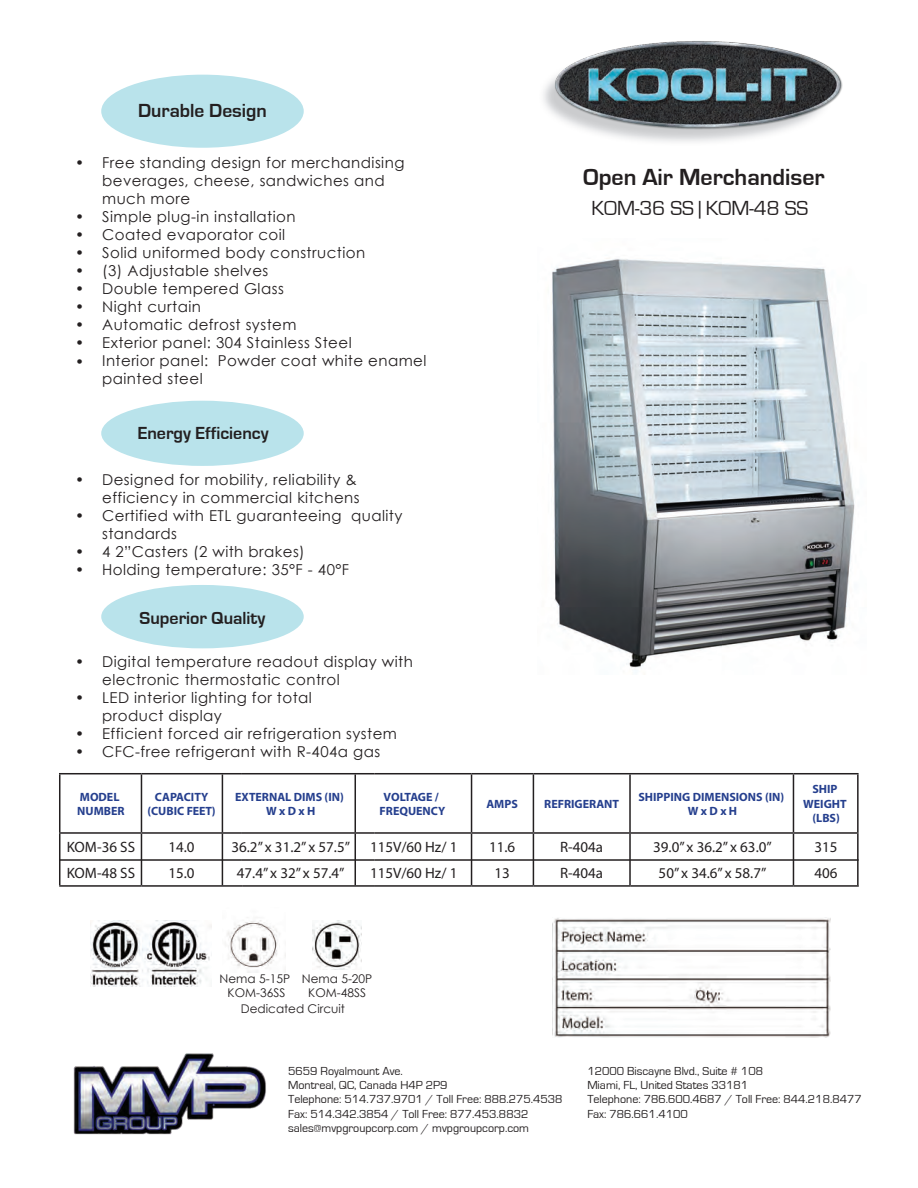
<style>
.page{position:relative;width:918px;height:1188px;background:#fff}
.page>*{position:absolute;margin:0;border:0;box-sizing:border-box;transform-origin:0 0}
.t1{font:700 24px "Eurostile";color:#231f20}
.t2{font:21px "Eurostile";color:#231f20}
.t3{font:700 19.5px "Eurostile";color:#231f20}
.t4{font:700 18px "Eurostile";color:#231f20}
.t5{font:15px/18px "Century Gothic";letter-spacing:.03em;color:#231f20}
.t6{font:15px "Myriad Pro";color:#231f20}
.t7{font:12px/14.4px "Eurostile";color:#231f20}
.t8{font:700 12px/14.4px "Myriad Pro";color:#253f8e;text-align:center}
.t9{font:12px/14.4px "Century Gothic";color:#231f20;text-align:center}
</style>
<div class="page">
<div style="left:101px;top:585px;width:203px;height:63px;background:#b9e3eb;border-radius:50%"></div>
<div style="left:101px;top:401px;width:203px;height:65px;background:#b9e3eb;border-radius:50%"></div>
<div style="left:101px;top:75px;width:203px;height:73px;background:#b9e3eb;border-radius:50%"></div>
<img style="left:552px;top:258px;width:303px;height:410px">
<img style="left:90px;top:921px;width:121px;height:65px">
<hr style="left:59px;top:773px;width:82px;height:1px;background:#231f20">
<hr style="left:59px;top:774px;width:1px;height:58px;background:#231f20">
<hr style="left:141px;top:773px;width:101px;height:1px;background:#231f20">
<hr style="left:141px;top:774px;width:1px;height:58px;background:#231f20">
<hr style="left:242px;top:773px;width:133px;height:1px;background:#231f20">
<hr style="left:222px;top:774px;width:1px;height:58px;background:#231f20">
<hr style="left:375px;top:773px;width:97px;height:1px;background:#231f20">
<hr style="left:355px;top:774px;width:1px;height:58px;background:#231f20">
<hr style="left:472px;top:773px;width:61px;height:1px;background:#231f20">
<hr style="left:471px;top:774px;width:1px;height:58px;background:#231f20">
<hr style="left:533px;top:773px;width:97px;height:1px;background:#231f20">
<hr style="left:533px;top:774px;width:1px;height:58px;background:#231f20">
<hr style="left:630px;top:773px;width:163px;height:1px;background:#231f20">
<hr style="left:629px;top:774px;width:2px;height:58px;background:#231f20">
<hr style="left:793px;top:773px;width:66px;height:1px;background:#231f20">
<hr style="left:793px;top:774px;width:1px;height:58px;background:#231f20">
<hr style="left:857px;top:774px;width:2px;height:58px;background:#231f20">
<hr style="left:59px;top:832px;width:82px;height:2px;background:#231f20">
<hr style="left:59px;top:834px;width:1px;height:51px;background:#231f20">
<hr style="left:141px;top:832px;width:101px;height:2px;background:#231f20">
<hr style="left:141px;top:834px;width:1px;height:51px;background:#231f20">
<hr style="left:242px;top:832px;width:133px;height:2px;background:#231f20">
<hr style="left:222px;top:834px;width:1px;height:51px;background:#231f20">
<hr style="left:375px;top:832px;width:97px;height:2px;background:#231f20">
<hr style="left:355px;top:834px;width:1px;height:51px;background:#231f20">
<hr style="left:472px;top:832px;width:61px;height:2px;background:#231f20">
<hr style="left:471px;top:834px;width:1px;height:51px;background:#231f20">
<hr style="left:533px;top:832px;width:97px;height:2px;background:#231f20">
<hr style="left:533px;top:834px;width:1px;height:51px;background:#231f20">
<hr style="left:630px;top:832px;width:163px;height:2px;background:#231f20">
<hr style="left:629px;top:834px;width:2px;height:51px;background:#231f20">
<hr style="left:793px;top:832px;width:66px;height:2px;background:#231f20">
<hr style="left:793px;top:834px;width:1px;height:51px;background:#231f20">
<hr style="left:857px;top:834px;width:2px;height:51px;background:#231f20">
<hr style="left:59px;top:859px;width:82px;height:2px;background:#231f20">
<hr style="left:141px;top:859px;width:101px;height:2px;background:#231f20">
<hr style="left:242px;top:859px;width:133px;height:2px;background:#231f20">
<hr style="left:375px;top:859px;width:97px;height:2px;background:#231f20">
<hr style="left:472px;top:859px;width:61px;height:2px;background:#231f20">
<hr style="left:533px;top:859px;width:97px;height:2px;background:#231f20">
<hr style="left:630px;top:859px;width:163px;height:2px;background:#231f20">
<hr style="left:793px;top:859px;width:66px;height:2px;background:#231f20">
<hr style="left:59px;top:885px;width:83px;height:2px;background:#231f20">
<hr style="left:142px;top:885px;width:100px;height:2px;background:#231f20">
<hr style="left:242px;top:885px;width:133px;height:2px;background:#231f20">
<hr style="left:375px;top:885px;width:97px;height:2px;background:#231f20">
<hr style="left:472px;top:885px;width:62px;height:2px;background:#231f20">
<hr style="left:534px;top:885px;width:96px;height:2px;background:#231f20">
<hr style="left:630px;top:885px;width:164px;height:2px;background:#231f20">
<hr style="left:794px;top:885px;width:65px;height:2px;background:#231f20">
<img style="left:554px;top:917px;width:277px;height:120px">
<img style="left:227px;top:920px;width:53px;height:53px">
<img style="left:555px;top:41px;width:288px;height:88px">
<img style="left:73px;top:1053px;width:193px;height:82px">
<img style="left:313px;top:921px;width:48px;height:48px">
<h3 class="t3" style="left:138px;top:100px;width:130px">Durable Design</h3>
<p class="t5" style="left:102px;top:153px;width:304px;text-indent:-27px">• Free standing design for merchandising beverages, cheese, sandwiches and much more</p>
<p class="t5" style="left:75px;top:207px;width:222px">• Simple plug-in installation</p>
<p class="t5" style="left:75px;top:225px;width:212px">• Coated evaporator coil</p>
<p class="t5" style="left:75px;top:243px;width:292px">• Solid uniformed body construction</p>
<p class="t5" style="left:75px;top:261px;width:195px">• (3) Adjustable shelves</p>
<p class="t5" style="left:75px;top:279px;width:210px">• Double tempered Glass</p>
<p class="t5" style="left:75px;top:297px;width:127px">• Night curtain</p>
<p class="t5" style="left:75px;top:315px;width:223px">• Automatic defrost system</p>
<p class="t5" style="left:102px;top:333px;width:326px;text-indent:-27px">• Exterior panel: 304 Stainless Steel<br>Interior panel: Powder coat white enamel painted steel</p>
<p class="t5" style="left:75px;top:352px;width:11px">•</p>
<p class="t4" style="left:138px;top:424px;width:132px">Energy Efficiency</p>
<p class="t5" style="left:75px;top:470px;width:286px;text-align:right">• Designed for mobility, reliability &amp; efficiency in commercial kitchens</p>
<p class="t5" style="left:102px;top:506px;width:302px;text-indent:-27px">• Certified with ETL guaranteeing quality standards</p>
<p class="t5" style="left:75px;top:542px;width:231px">• 4 2”Casters (2 with brakes)</p>
<p class="t5" style="left:75px;top:560px;width:276px">• Holding temperature: 35°F - 40°F</p>
<p class="t4" style="left:140px;top:609px;width:127px">Superior Quality</p>
<p class="t5" style="left:102px;top:652px;width:312px;text-indent:-27px">• Digital temperature readout display with electronic thermostatic control</p>
<p class="t5" style="left:102px;top:688px;width:211px;text-indent:-27px">• LED interior lighting for total product display</p>
<p class="t5" style="left:75px;top:724px;width:323px">• Efficient forced air refrigeration system</p>
<p class="t5" style="left:75px;top:742px;width:307px">• CFC-free refrigerant with R-404a gas</p>
<h1 class="t1" style="left:583px;top:164px;width:243px">Open Air Merchandiser</h1>
<h2 class="t2" style="left:592px;top:196px;width:218px">KOM-36 SS | KOM-48 SS</h2>
<p class="t8" style="left:77px;top:789px;width:49px;text-align:left">MODEL<br>NUMBER</p>
<p class="t8" style="left:147px;top:789px;width:70px">CAPACITY (CUBIC FEET)</p>
<p class="t8" style="left:235px;top:789px;width:110px">EXTERNAL DIMS (IN)<br>W x D x H</p>
<p class="t8" style="left:380px;top:789px;width:67px">VOLTAGE /<br>FREQUENCY</p>
<p class="t8" style="left:486px;top:796px;width:33px">AMPS</p>
<p class="t8" style="left:544px;top:796px;width:76px">REFRIGERANT</p>
<p class="t8" style="left:638px;top:789px;width:147px">SHIPPING DIMENSIONS (IN)<br>W x D x H</p>
<p class="t8" style="left:803px;top:782px;width:45px">SHIP<br>WEIGHT (LBS)</p>
<p class="t6" style="left:67px;top:838px;width:70px">KOM-36 SS</p>
<p class="t6" style="left:168px;top:838px;width:28px">14.0</p>
<p class="t6" style="left:231px;top:838px;width:120px">36.2” x 31.2” x 57.5”</p>
<p class="t6" style="left:370px;top:838px;width:89px">115V/60 Hz/ 1</p>
<p class="t6" style="left:489px;top:838px;width:28px">11.6</p>
<p class="t6" style="left:560px;top:838px;width:44px">R-404a</p>
<p class="t6" style="left:653px;top:838px;width:120px">39.0” x 36.2” x 63.0”</p>
<p class="t6" style="left:815px;top:838px;width:25px">315</p>
<p class="t6" style="left:67px;top:864px;width:70px">KOM-48 SS</p>
<p class="t6" style="left:168px;top:864px;width:28px">15.0</p>
<p class="t6" style="left:237px;top:864px;width:109px">47.4” x 32” x 57.4”</p>
<p class="t6" style="left:370px;top:864px;width:89px">115V/60 Hz/ 1</p>
<p class="t6" style="left:494px;top:864px;width:17px">13</p>
<p class="t6" style="left:560px;top:864px;width:44px">R-404a</p>
<p class="t6" style="left:659px;top:864px;width:109px">50” x 34.6” x 58.7”</p>
<p class="t6" style="left:815px;top:864px;width:25px">406</p>
<p class="t9" style="left:302px;top:971px;width:72px">Nema 5-20P<br>KOM-48SS</p>
<p class="t9" style="left:220px;top:971px;width:72px">Nema 5-15P<br>KOM-36SS</p>
<p class="t9" style="left:241px;top:1001px;width:106px">Dedicated Circuit</p>
<p class="t7" style="left:288px;top:1064px;width:276px">5659 Royalmount Ave.<br>Montreal, QC, Canada H4P 2P9<br>Telephone: 514.737.9701 / Toll Free: 888.275.4538<br>Fax: 514.342.3854 / Toll Free: 877.453.8832 sales@mvpgroupcorp.com / mvpgroupcorp.com</p>
<p class="t7" style="left:587px;top:1064px;width:276px">12000 Biscayne Blvd., Suite # 108<br>Miami, FL, United States 33181<br>Telephone: 786.600.4687 / Toll Free: 844.218.8477<br>Fax: 786.661.4100</p>
</div>
